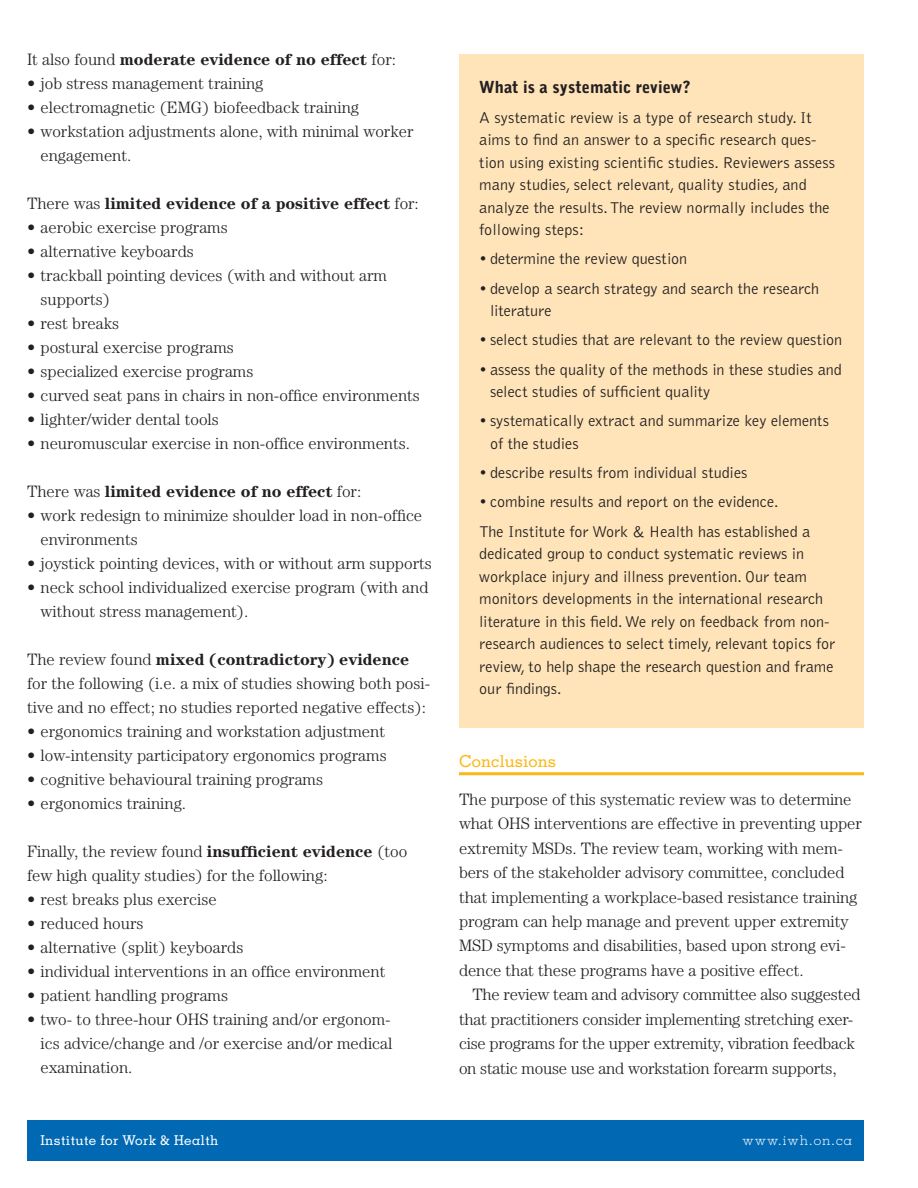
<style>
.page{position:relative;width:918px;height:1188px;background:#fff}
.page>*{position:absolute;margin:0;border:0;box-sizing:border-box;transform-origin:0 0}
.Issue_Briefing_-_Bod{font:300 16.5px/24.5px "Century Std";color:#231f20}
.Issue_Briefing_-_Bod-2{font:700 16.5px "Century Std";color:#231f20}
.Issue_Briefing_-_Bul{font:700 16.5px "Century Std";color:#231f20}
.Issue_Briefing_-_Hea{font:900 16.5px "Bell Gothic Std";color:#231f20}
.Issue_Briefing_-_Hea-2{font:500 16.5px "Memphis LT Std";color:#fcb814}
.Issue_Briefing_-_Box{font:300 16.2px/22.5px "Bell Gothic Std";color:#231f20}
.t1{font:500 13.5px "Memphis LT Std";letter-spacing:.025em;color:#fff}
.t2{font:300 13.5px "Memphis LT Std";letter-spacing:.08em;color:#fff}
.s1{font-weight:300}
.s2{font-weight:700}
</style>
<div class="page">
<div style="left:27px;top:1120px;width:837px;height:41px;background:#0168b3"></div>
<hr style="left:459px;top:772px;width:405px;height:3px;background:#fcb814">
<div style="left:459px;top:54px;width:405px;height:674px;background:#fee4b8"></div>
<p class="Issue_Briefing_-_Bod-2" style="left:27px;top:50px;width:371px"><span class="s1">It also found</span> moderate evidence of no effect <span class="s1">for:</span></p>
<p class="Issue_Briefing_-_Bod" style="left:27px;top:71px;width:238px">• job stress management training</p>
<p class="Issue_Briefing_-_Bod" style="left:27px;top:95px;width:334px">• electromagnetic (EMG) biofeedback training</p>
<p class="Issue_Briefing_-_Bod" style="left:40px;top:119px;width:375px;line-height:24px;text-indent:-14px">• workstation adjustments alone, with minimal worker engagement.</p>
<p class="Issue_Briefing_-_Bul" style="left:27px;top:194px;width:393px"><span class="s1">There was</span> limited evidence of a positive effect <span class="s1">for:</span></p>
<p class="Issue_Briefing_-_Bod" style="left:27px;top:215px;width:202px">• aerobic exercise programs</p>
<p class="Issue_Briefing_-_Bod" style="left:27px;top:239px;width:168px">• alternative keyboards</p>
<p class="Issue_Briefing_-_Bod" style="left:40px;top:263px;width:348px;line-height:24px;text-indent:-14px">• trackball pointing devices (with and without arm supports)</p>
<p class="Issue_Briefing_-_Bod" style="left:27px;top:311px;width:94px">• rest breaks</p>
<p class="Issue_Briefing_-_Bod" style="left:27px;top:335px;width:208px">• postural exercise programs</p>
<p class="Issue_Briefing_-_Bod" style="left:27px;top:359px;width:228px">• specialized exercise programs</p>
<p class="Issue_Briefing_-_Bod" style="left:27px;top:383px;width:395px">• curved seat pans in chairs in non-office environments</p>
<p class="Issue_Briefing_-_Bod" style="left:27px;top:407px;width:193px">• lighter/wider dental tools</p>
<p class="Issue_Briefing_-_Bod" style="left:27px;top:431px;width:385px">• neuromuscular exercise in non-office environments.</p>
<p class="Issue_Briefing_-_Bod-2" style="left:27px;top:482px;width:336px"><span class="s1">There was</span> limited evidence of no effect <span class="s1">for:</span></p>
<p class="Issue_Briefing_-_Bod" style="left:40px;top:503px;width:383px;line-height:24px;text-indent:-14px">• work redesign to minimize shoulder load in non-office environments</p>
<p class="Issue_Briefing_-_Bod" style="left:27px;top:551px;width:406px">• joystick pointing devices, with or without arm supports</p>
<p class="Issue_Briefing_-_Bod" style="left:40px;top:575px;width:390px;line-height:24px;text-indent:-14px">• neck school individualized exercise program (with and without stress management).</p>
<p class="Issue_Briefing_-_Bod" style="left:27px;top:647px;width:405px;line-height:24px">The review found <span class="s2">mixed (contradictory) evidence </span>for the following (i.e. a mix of studies showing both posi&shy;tive and no effect; no studies reported negative effects):</p>
<p class="Issue_Briefing_-_Bod" style="left:27px;top:719px;width:360px">• ergonomics training and workstation adjustment</p>
<p class="Issue_Briefing_-_Bod" style="left:27px;top:743px;width:361px">• low-intensity participatory ergonomics programs</p>
<p class="Issue_Briefing_-_Bod" style="left:27px;top:767px;width:298px">• cognitive behavioural training programs</p>
<p class="Issue_Briefing_-_Bod" style="left:27px;top:791px;width:161px">• ergonomics training.</p>
<p class="Issue_Briefing_-_Bod" style="left:27px;top:839px;width:382px;line-height:24px">Finally, the review found <span class="s2">insufficient evidence</span> (too few high quality studies) for the following:</p>
<p class="Issue_Briefing_-_Bod" style="left:27px;top:887px;width:191px">• rest breaks plus exercise</p>
<p class="Issue_Briefing_-_Bod" style="left:27px;top:911px;width:118px">• reduced hours</p>
<p class="Issue_Briefing_-_Bod" style="left:27px;top:935px;width:218px">• alternative (split) keyboards</p>
<p class="Issue_Briefing_-_Bod" style="left:27px;top:959px;width:360px">• individual interventions in an office environment</p>
<p class="Issue_Briefing_-_Bod" style="left:27px;top:983px;width:203px">• patient handling programs</p>
<p class="Issue_Briefing_-_Bod" style="left:40px;top:1007px;width:353px;line-height:24px;text-align:justify;text-indent:-14px">• two- to three-hour OHS training and/or ergonom&shy;ics advice/change and /or exercise and/or medical examination.</p>
<p class="Issue_Briefing_-_Hea" style="left:479px;top:78px;width:213px">What is a systematic review?</p>
<p class="Issue_Briefing_-_Box" style="left:479px;top:106px;width:357px">A systematic review is a type of research study. It aims to find an answer to a specific research ques&shy;tion using existing scientific studies. Reviewers assess many studies, select relevant, quality studies, and analyze the results. The review normally includes the following steps:</p>
<p class="Issue_Briefing_-_Box" style="left:479px;top:248px;width:209px">• determine the review question</p>
<p class="Issue_Briefing_-_Box" style="left:490px;top:277px;width:331px;text-indent:-11px">• develop a search strategy and search the research literature</p>
<p class="Issue_Briefing_-_Box" style="left:479px;top:329px;width:365px">• select studies that are relevant to the review question</p>
<p class="Issue_Briefing_-_Box" style="left:490px;top:358px;width:354px;text-indent:-11px">• assess the quality of the methods in these studies and select studies of sufficient quality</p>
<p class="Issue_Briefing_-_Box" style="left:490px;top:410px;width:340px;text-indent:-11px">• systematically extract and summarize key elements of the studies</p>
<p class="Issue_Briefing_-_Box" style="left:479px;top:462px;width:270px">• describe results from individual studies</p>
<p class="Issue_Briefing_-_Box" style="left:479px;top:491px;width:301px">• combine results and report on the evidence.</p>
<p class="Issue_Briefing_-_Box" style="left:479px;top:520px;width:358px">The Institute for Work &amp; Health has established a dedicated group to conduct systematic reviews in workplace injury and illness prevention. Our team monitors developments in the international research literature in this field. We rely on feedback from non&shy;research audiences to select timely, relevant topics for review, to help shape the research question and frame our findings.</p>
<p class="Issue_Briefing_-_Hea-2" style="left:459px;top:751px;width:99px">Conclusions</p>
<p class="Issue_Briefing_-_Bod" style="left:459px;top:787px;width:404px">The purpose of this systematic review was to determine what OHS interventions are effective in preventing upper extremity MSDs. The review team, working with mem&shy;bers of the stakeholder advisory committee, concluded that implementing a workplace-based resistance training program can help manage and prevent upper extremity MSD symptoms and disabilities, based upon strong evi&shy;dence that these programs have a positive effect.</p>
<p class="Issue_Briefing_-_Bod" style="left:459px;top:982px;width:403px;text-indent:14px">The review team and advisory committee also suggested that practitioners consider implementing stretching exer&shy;cise programs for the upper extremity, vibration feedback on static mouse use and workstation forearm supports,</p>
<p class="t1" style="left:40px;top:1132px;width:180px">Institute for Work &amp; Health</p>
<p class="t2" style="left:743px;top:1132px;width:111px">www.iwh.on.ca</p>
</div>
